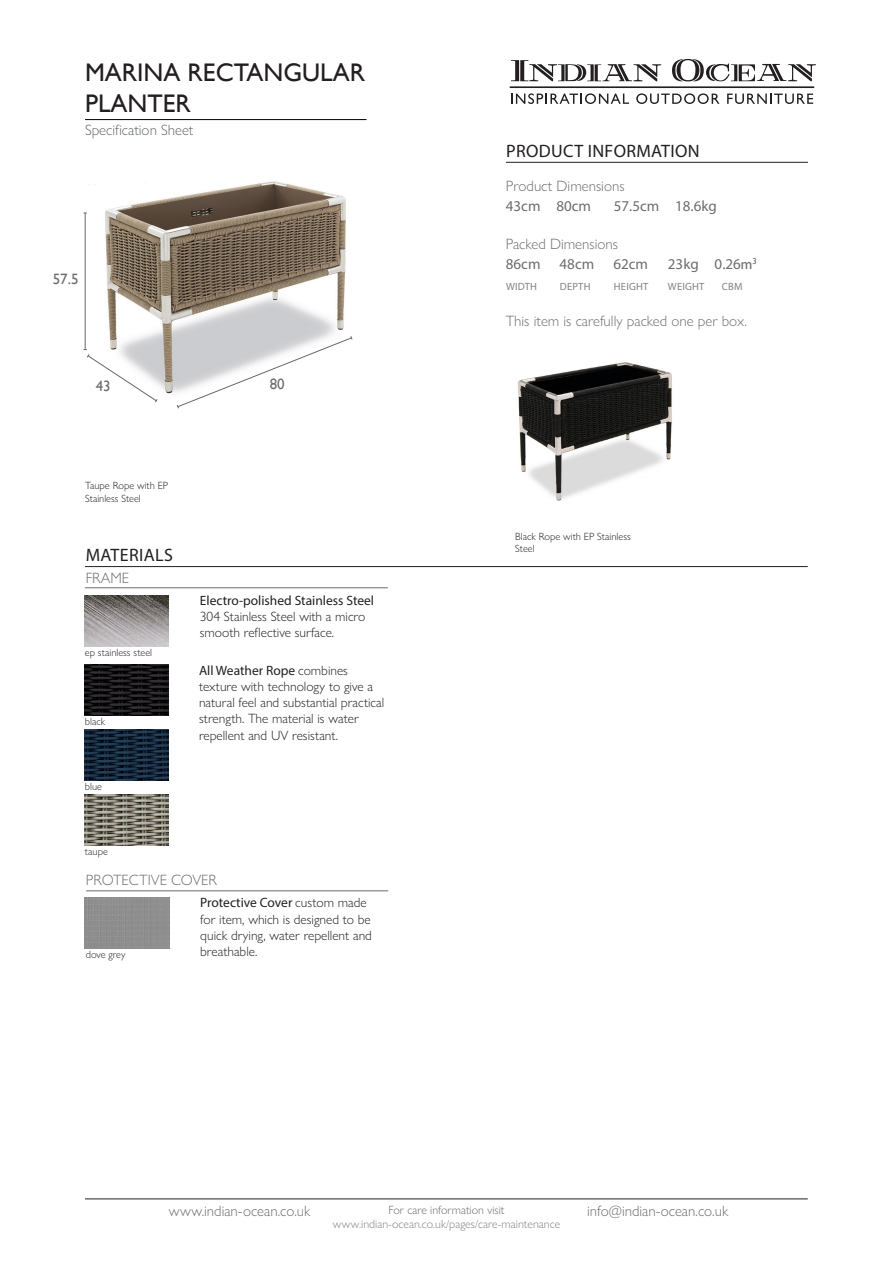
<style>
.page{position:relative;width:893px;height:1263px;background:#fff}
.page>*{position:absolute;margin:0;border:0;box-sizing:border-box;transform-origin:0 0}
.t1{font:25.5px "Gill Sans";color:#231f20}
.t2{font:18px "Myriad Pro";letter-spacing:.02em;color:#231f20}
.t3{font:300 15px "Gill Sans Nova";color:#6c6d70}
.t4{font:15px "Myriad Pro";color:#6c6d70}
.t5{font:300 15px "Gill Sans Nova";color:#666969}
.t6{font:15px "Gill Sans";color:#6c6d70}
.t7{font:300 13.5px/16.2px "Gill Sans Nova";color:#231f20}
.t8{font:13.5px "Myriad Pro";color:#231f20}
.t9{font:300 12px "Gill Sans Nova";color:#808285}
.t10{font:300 12px "Gill Sans Nova";color:#6c6d70}
.t11{font:300 10.5px/12.6px "Gill Sans Nova";color:#231f20}
.t12{font:10.5px "Myriad Pro";letter-spacing:.02em;color:#808285}
.s1{font-family:"Myriad Pro";font-weight:400}
.s2{font-family:"Gill Sans"}
</style>
<div class="page">
<svg style="left:510px;top:60px;width:151px;height:22px"></svg>
<svg style="left:672px;top:59px;width:144px;height:23px"></svg>
<svg style="left:511px;top:93px;width:118px;height:11px"></svg>
<svg style="left:636px;top:93px;width:84px;height:11px"></svg>
<svg style="left:727px;top:94px;width:86px;height:10px"></svg>
<hr style="left:510px;top:86px;width:304px;height:2px;background:#231f20">
<hr style="left:85px;top:119px;width:282px;height:1px;background:#000">
<img style="left:85px;top:595px;width:84px;height:51px">
<img style="left:85px;top:729px;width:84px;height:51px">
<img style="left:85px;top:664px;width:84px;height:51px">
<img style="left:85px;top:794px;width:84px;height:51px">
<hr style="left:85px;top:1199px;width:723px;height:1px;background:#231f20">
<hr style="left:506px;top:162px;width:302px;height:1px;background:#231f20">
<hr style="left:85px;top:566px;width:723px;height:1px;background:#231f20">
<hr style="left:85px;top:587px;width:303px;height:1px;background:#6c6d70">
<img style="left:83px;top:181px;width:263px;height:213px">
<hr style="left:85px;top:213px;width:1px;height:137px;background:#666969">
<svg style="left:83px;top:349px;width:75px;height:54px"></svg>
<svg style="left:176px;top:335px;width:177px;height:74px"></svg>
<div style="left:85px;top:897px;width:84px;height:51px;background:#8e8e8e"></div>
<hr style="left:86px;top:890px;width:302px;height:1px;background:#6c6d70">
<img style="left:518px;top:362px;width:154px;height:139px">
<p class="t1" style="left:85px;top:58px;width:282px">MARINA RECTANGULAR</p>
<p class="t1" style="left:85px;top:88px;width:107px">PLANTER</p>
<p class="t5" style="left:85px;top:121px;width:110px">Specification Sheet</p>
<p class="t6" style="left:53px;top:270px;width:27px">57.5</p>
<p class="t6" style="left:96px;top:377px;width:16px">43</p>
<p class="t6" style="left:270px;top:375px;width:16px">80</p>
<p class="t11" style="left:85px;top:479px;width:85px">Taupe Rope with EP<br>Stainless Steel</p>
<p class="t2" style="left:86px;top:544px;width:88px">MATERIALS</p>
<p class="t3" style="left:86px;top:568px;width:45px">FRAME</p>
<p class="t11" style="left:85px;top:646px;width:69px">ep stainless steel</p>
<p class="t11" style="left:85px;top:715px;width:22px">black</p>
<p class="t11" style="left:85px;top:780px;width:19px">blue</p>
<p class="t11" style="left:85px;top:845px;width:25px">taupe</p>
<p class="t8" style="left:200px;top:592px;width:176px">Electro-polished Stainless Steel</p>
<p class="t7" style="left:200px;top:608px;width:167px">304 Stainless Steel with a micro smooth reflective surface.</p>
<p class="t7" style="left:199px;top:662px;width:187px"><span class="s1">All Weather Rope</span> combines texture with technology to give a natural feel and substantial practical strength. The material is water repellent and UV resistant.</p>
<p class="t3" style="left:86px;top:870px;width:133px">PROTECTIVE COVER</p>
<p class="t7" style="left:200px;top:894px;width:173px"><span class="s1">Protective Cover</span> custom made for item, which is designed to be quick drying, water repellent and</p>
<p class="t11" style="left:86px;top:948px;width:41px">dove grey</p>
<p class="t7" style="left:200px;top:943px;width:58px">breathable.</p>
<p class="t2" style="left:506px;top:140px;width:195px">PRODUCT INFORMATION</p>
<p class="t3" style="left:506px;top:177px;width:120px">Product Dimensions</p>
<p class="t4" style="left:506px;top:196px;width:87px">43cm 80cm</p>
<p class="t4" style="left:614px;top:196px;width:104px">57.5cm 18.6kg</p>
<p class="t3" style="left:506px;top:235px;width:114px">Packed Dimensions</p>
<p class="t4" style="left:506px;top:255px;width:36px">86cm</p>
<p class="t4" style="left:560px;top:255px;width:36px">48cm</p>
<p class="t4" style="left:613px;top:255px;width:36px">62cm</p>
<p class="t4" style="left:668px;top:255px;width:90px">23kg 0.26<span class="s2">m</span><sup>3</sup></p>
<p class="t12" style="left:506px;top:280px;width:33px">WIDTH</p>
<p class="t12" style="left:560px;top:280px;width:32px">DEPTH</p>
<p class="t12" style="left:614px;top:280px;width:36px">HEIGHT</p>
<p class="t12" style="left:668px;top:280px;width:38px">WEIGHT</p>
<p class="t12" style="left:722px;top:280px;width:22px">CBM</p>
<p class="t3" style="left:506px;top:311px;width:243px">This item is carefully packed one per box.</p>
<p class="t11" style="left:515px;top:530px;width:117px">Black Rope with EP Stainless<br>Steel</p>
<p class="t10" style="left:388px;top:1202px;width:118px">For care information visit</p>
<p class="t9" style="left:333px;top:1217px;width:229px">www.indian-ocean.co.uk/pages/care-maintenance</p>
<p class="t3" style="left:169px;top:1202px;width:143px">www.indian-ocean.co.uk</p>
<p class="t3" style="left:587px;top:1202px;width:142px">info@indian-ocean.co.uk</p>
</div>
